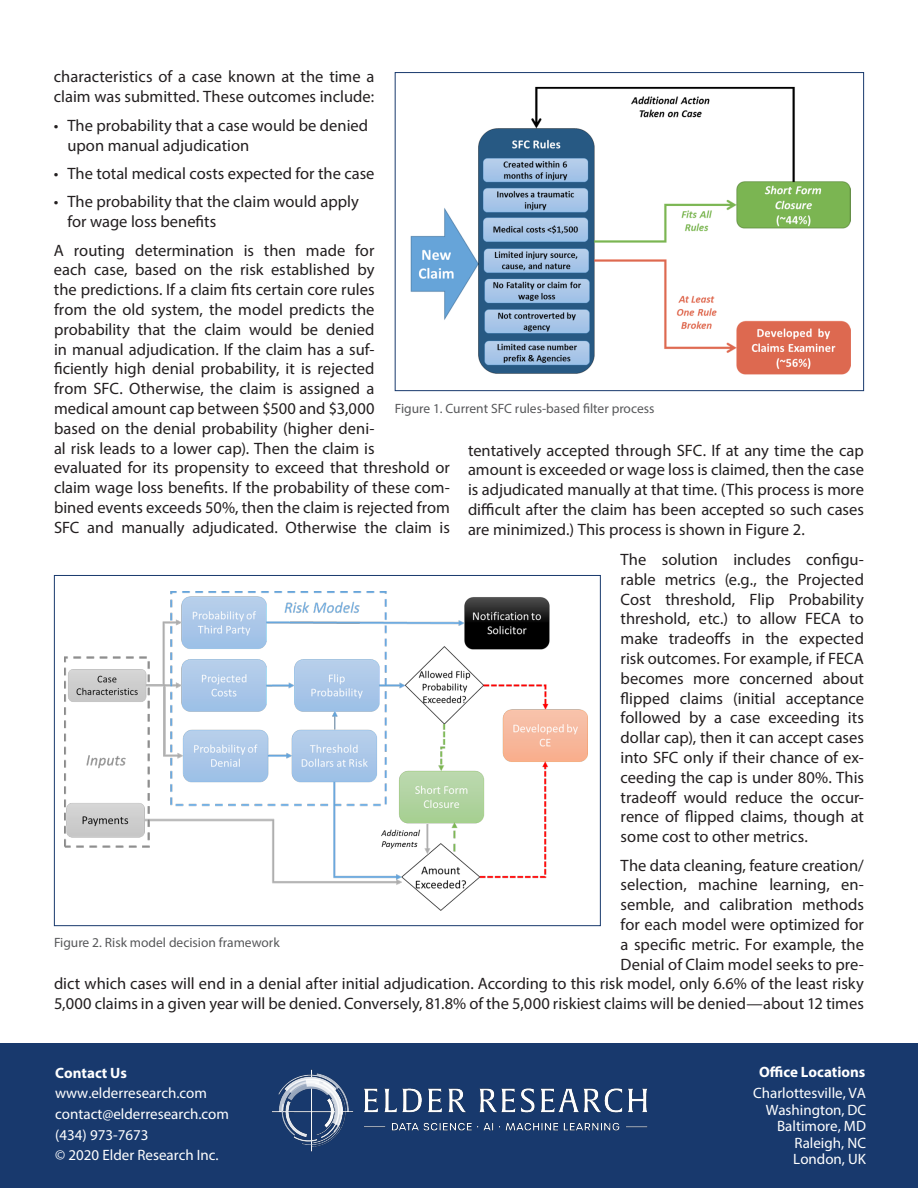
<style>
.page{position:relative;width:918px;height:1188px;background:#fff}
.page>*{position:absolute;margin:0;border:0;box-sizing:border-box;transform-origin:0 0}
.t1{font:16.5px/19.8px "Myriad Pro";color:#231f20}
.t2{font:15px/16.6px "Myriad Pro";color:#fff;text-align:right}
.t3{font:700 15px "Myriad Pro";color:#fff}
.t4{font:13.5px "Myriad Pro";color:#57585a}
</style>
<div class="page">
<div style="left:0;top:1043px;width:918px;height:145px;background:#18396d"></div>
<img style="left:410px;top:86px;width:441px;height:289px">
<div style="left:395px;top:72px;width:469px;height:319px;border:1px solid #18396d"></div>
<img style="left:65px;top:592px;width:523px;height:319px">
<img style="left:272px;top:1069px;width:376px;height:83px">
<p class="t1" style="left:54px;top:67px;width:322px">characteristics of a case known at the time a claim was submitted. These outcomes include:</p>
<p class="t1" style="left:67px;top:115px;width:302px;text-indent:-13px">• The probability that a case would be denied upon manual adjudication</p>
<p class="t1" style="left:54px;top:163px;width:322px">• The total medical costs expected for the case</p>
<p class="t1" style="left:67px;top:192px;width:293px;text-indent:-13px">• The probability that the claim would apply for wage loss benefits</p>
<p class="t1" style="left:54px;top:240px;width:398px">A routing determination is then made for<br>each case, based on the risk established by<br>the predictions. If a claim fits certain core rules<br>from the old system, the model predicts the probability that the claim would be denied<br>in manual adjudication. If the claim has a suf-<br>ficiently high denial probability, it is rejected<br>from SFC. Otherwise, the claim is assigned a<br>medical amount cap between $500 and $3,000<br>based on the denial probability (higher deni-<br>al risk leads to a lower cap). Then the claim is<br>evaluated for its propensity to exceed that threshold or claim wage loss benefits. If the probability of these com&shy;bined events exceeds 50%, then the claim is rejected from SFC and manually adjudicated. Otherwise the claim is</p>
<p class="t4" style="left:395px;top:400px;width:261px">Figure 1. Current SFC rules-based filter process</p>
<p class="t1" style="left:468px;top:440px;width:397px;text-align:justify">tentatively accepted through SFC. If at any time the cap amount is exceeded or wage loss is claimed, then the case is adjudicated manually at that time. (This process is more difficult after the claim has been accepted so such cases are minimized.) This process is shown in Figure 2.</p>
<p class="t1" style="left:621px;top:549px;width:245px;text-align:justify">The solution includes configu&shy;rable metrics (e.g., the Projected Cost threshold, Flip Probability threshold, etc.) to allow FECA to make tradeoffs in the expected risk outcomes. For example, if FECA becomes more concerned about flipped claims (initial acceptance followed by a case exceeding its dollar cap), then it can accept cases into SFC only if their chance of ex&shy;ceeding the cap is under 80%. This tradeoff would reduce the occur&shy;rence of flipped claims, though at some cost to other metrics.</p>
<p class="t1" style="left:54px;top:855px;width:812px;text-align:right">The data cleaning, feature creation/<br>selection, machine learning, en-<br>semble, and calibration methods<br>for each model were optimized for<br>a specific metric. For example, the<br>Denial of Claim model seeks to pre-<br>dict which cases will end in a denial after initial adjudication. According to this risk model, only 6.6% of the least risky 5,000 claims in a given year will be denied. Conversely, 81.8% of the 5,000 riskiest claims will be denied—about 12 times</p>
<p class="t4" style="left:54px;top:934px;width:227px">Figure 2. Risk model decision framework</p>
<p class="t3" style="left:55px;top:1063px;width:73px">Contact Us</p>
<p class="t2" style="left:55px;top:1083px;width:175px;line-height:20.5px;text-align:left">www.elderresearch.com contact@elderresearch.com (434) 973-7673<br>© 2020 Elder Research Inc.</p>
<p class="t3" style="left:759px;top:1062px;width:108px">Office Locations</p>
<p class="t2" style="left:753px;top:1084px;width:114px">Charlottesville, VA<br>Washington, DC<br>Baltimore, MD<br>Raleigh, NC<br>London, UK</p>
</div>
